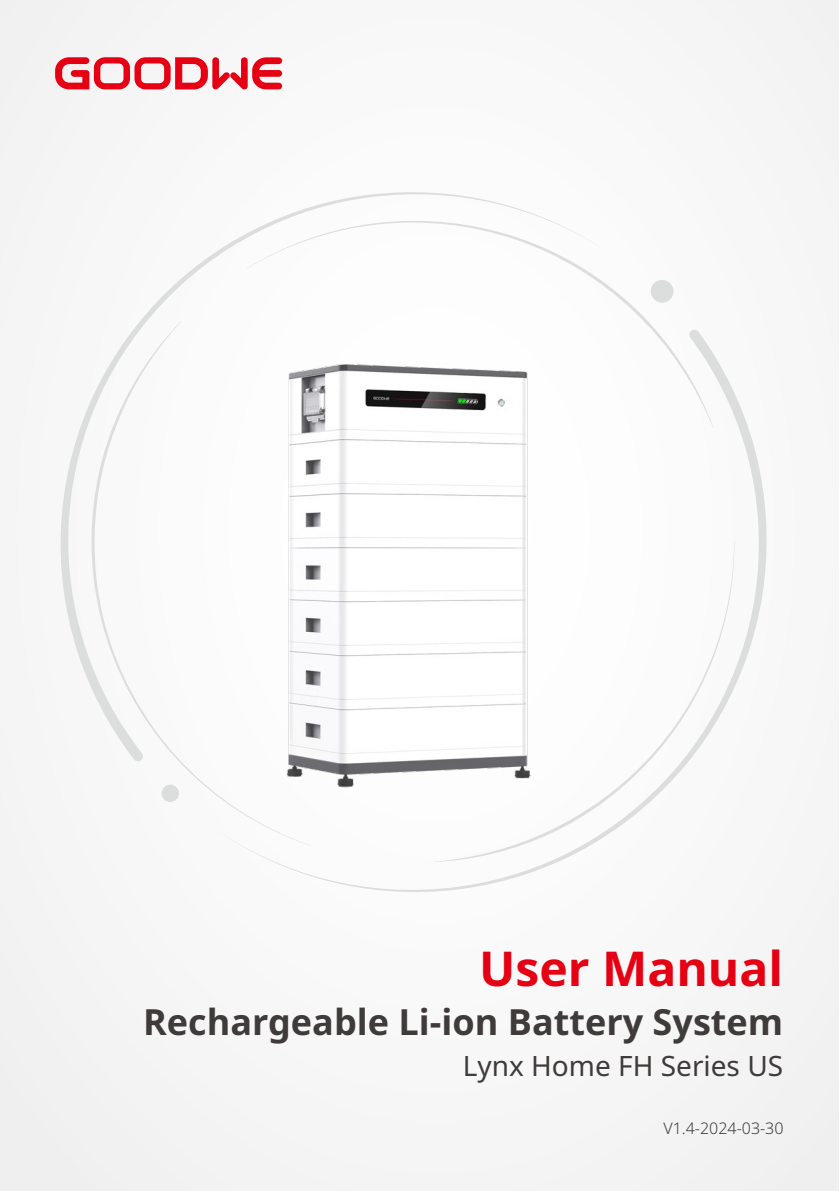
<style>
.page{position:relative;width:840px;height:1191px;background:#fff}
.page>*{position:absolute;margin:0;border:0;box-sizing:border-box;transform-origin:0 0}
.t1{font:700 48px "Noto Sans";color:#e60013}
.t2{font:700 36px "Noto Sans";color:#3f3b3a}
.t3{font:28px "Noto Sans";color:#3f3b3a}
.t4{font:300 16px "Noto Sans";color:#3f3b3a}
</style>
<div class="page">
<div style="left:0;top:1px;width:837px;height:1190px;background:#f5f5f6"></div>
<svg style="left:61px;top:192px;width:479px;height:494px"></svg>
<svg style="left:250px;top:354px;width:517px;height:538px"></svg>
<svg style="left:91px;top:321px;width:219px;height:524px"></svg>
<svg style="left:434px;top:542px;width:300px;height:320px"></svg>
<svg style="left:245px;top:217px;width:468px;height:211px"></svg>
<svg style="left:55px;top:57px;width:227px;height:32px"></svg>
<img style="left:269px;top:337px;width:282px;height:456px">
<h1 class="t1" style="left:479px;top:934px;width:305px">User Manual</h1>
<p class="t2" style="left:143px;top:996px;width:641px">Rechargeable Li-ion Battery System</p>
<p class="t3" style="left:462px;top:1046px;width:322px">Lynx Home FH Series US</p>
<p class="t4" style="left:663px;top:1116px;width:122px">V1.4-2024-03-30</p>
</div>
